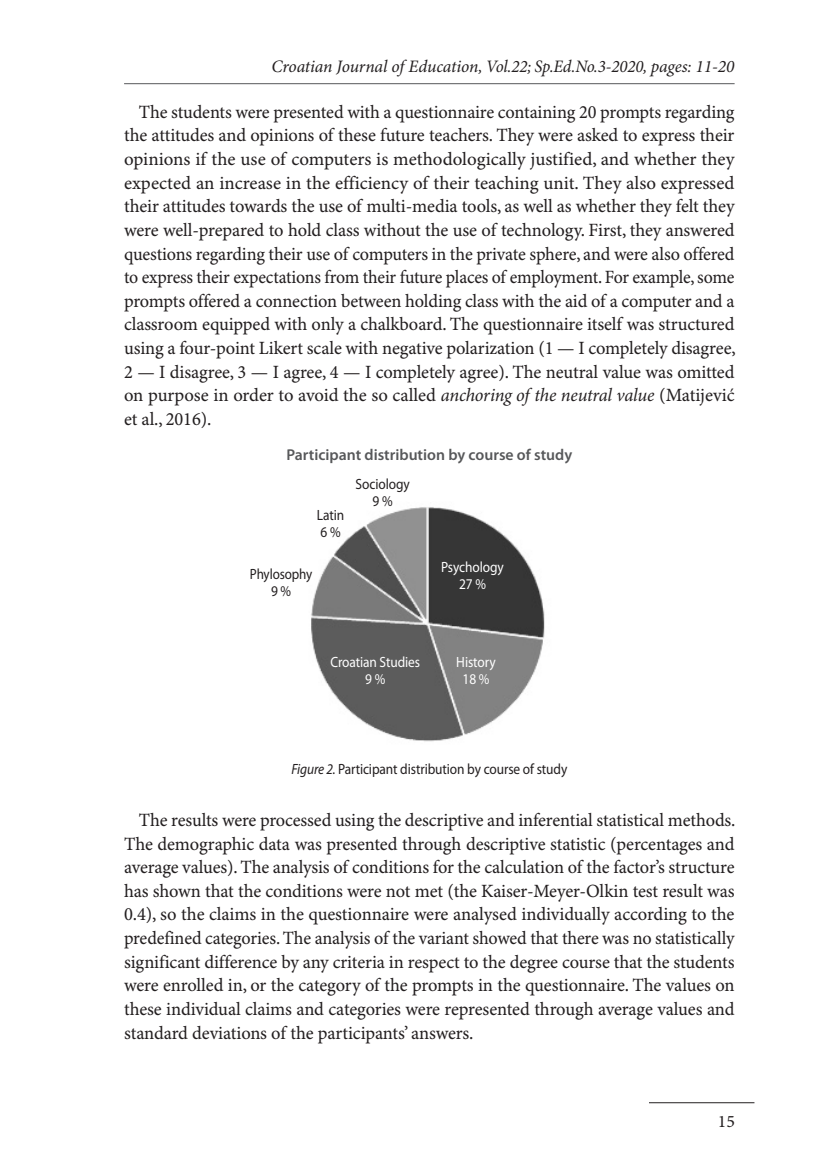
<style>
.page{position:relative;width:819px;height:1166px;background:#fff}
.page>*{position:absolute;margin:0;border:0;box-sizing:border-box;transform-origin:0 0}
.tekst_normal{font:18.72px/23.6px "Minion Pro Capt";letter-spacing:-.005em;color:#231f20;text-align:justify;scale:.96 1}
.t1{font:italic 17.5px "Minion Pro";letter-spacing:-.005em;color:#231f20}
.t2{font:17.5px "Minion Pro Capt";color:#231f20}
.medjunaslov_2{font:600 15.75px "Myriad Pro";color:#57585a}
.tekst_ispod_SLIKE{font:14.88px "Myriad Pro";letter-spacing:-.005em;color:#231f20;scale:.9 1}
.tekst_ispod_SLIKE-2{font:14.88px "Myriad Pro";letter-spacing:-.005em;color:#fff;scale:.9 1}
.tekst_ispod_SLIKE-3{font:14.88px "Myriad Pro";letter-spacing:-.005em;color:#231f20;scale:.88 1}
.s1{font-family:"Minion Pro";font-style:italic}
.s2{font-style:italic}
</style>
<div class="page">
<hr style="left:124px;top:83px;width:610px;height:1px;background:#57585a">
<hr style="left:649px;top:1102px;width:105px;height:1px;background:#231f20">
<img style="left:311px;top:507px;width:234px;height:235px">
<p class="t1" style="left:271px;top:56px;width:464px">Croatian Journal of Education, Vol.22; Sp.Ed.No.3-2020, pages: 11-20</p>
<p class="tekst_normal" style="left:124px;top:101px;width:638px;text-indent:15px">The students were presented with a questionnaire containing 20 prompts regarding the attitudes and opinions of these future teachers. They were asked to express their opinions if the use of computers is methodologically justified, and whether they expected an increase in the efficiency of their teaching unit. They also expressed their attitudes towards the use of multi-media tools, as well as whether they felt they were well-prepared to hold class without the use of technology. First, they answered questions regarding their use of computers in the private sphere, and were also offered to express their expectations from their future places of employment. For example, some prompts offered a connection between holding class with the aid of a computer and a classroom equipped with only a chalkboard. The questionnaire itself was structured using a four-point Likert scale with negative polarization (1 — I completely disagree, 2 — I disagree, 3 — I agree, 4 — I completely agree). The neutral value was omitted on purpose in order to avoid the so called <span class="s1">anchoring of the neutral value</span> (Matijević et al., 2016).</p>
<p class="medjunaslov_2" style="left:286px;top:446px;width:287px">Participant distribution by course of study</p>
<p class="tekst_ispod_SLIKE" style="left:317px;top:507px;width:32px">Latin</p>
<p class="tekst_ispod_SLIKE" style="left:320px;top:524px;width:24px">6 %</p>
<p class="tekst_ispod_SLIKE-3" style="left:250px;top:566px;width:73px">Phylosophy</p>
<p class="tekst_ispod_SLIKE" style="left:271px;top:583px;width:24px">9 %</p>
<p class="tekst_ispod_SLIKE" style="left:355px;top:476px;width:62px">Sociology</p>
<p class="tekst_ispod_SLIKE" style="left:372px;top:493px;width:24px">9 %</p>
<p class="tekst_ispod_SLIKE-2" style="left:441px;top:559px;width:71px">Psychology</p>
<p class="tekst_ispod_SLIKE-2" style="left:459px;top:576px;width:31px">27 %</p>
<p class="tekst_ispod_SLIKE-2" style="left:330px;top:654px;width:101px">Croatian Studies</p>
<p class="tekst_ispod_SLIKE-2" style="left:365px;top:670px;width:24px">9 %</p>
<p class="tekst_ispod_SLIKE-2" style="left:456px;top:654px;width:45px">History</p>
<p class="tekst_ispod_SLIKE-2" style="left:462px;top:670px;width:31px">18 %</p>
<p class="tekst_ispod_SLIKE" style="left:291px;top:760px;width:308px"><span class="s2">Figure 2.</span> Participant distribution by course of study</p>
<p class="tekst_normal" style="left:124px;top:809px;width:638px;text-indent:15px">The results were processed using the descriptive and inferential statistical methods.<br>The demographic data was presented through descriptive statistic (percentages and average values). The analysis of conditions for the calculation of the factor’s structure has shown that the conditions were not met (the Kaiser-Meyer-Olkin test result was 0.4), so the claims in the questionnaire were analysed individually according to the predefined categories. The analysis of the variant showed that there was no statistically significant difference by any criteria in respect to the degree course that the students were enrolled in, or the category of the prompts in the questionnaire. The values on these individual claims and categories were represented through average values and standard deviations of the participants’ answers.</p>
<p class="t2" style="left:717px;top:1110px;width:19px">15</p>
</div>
